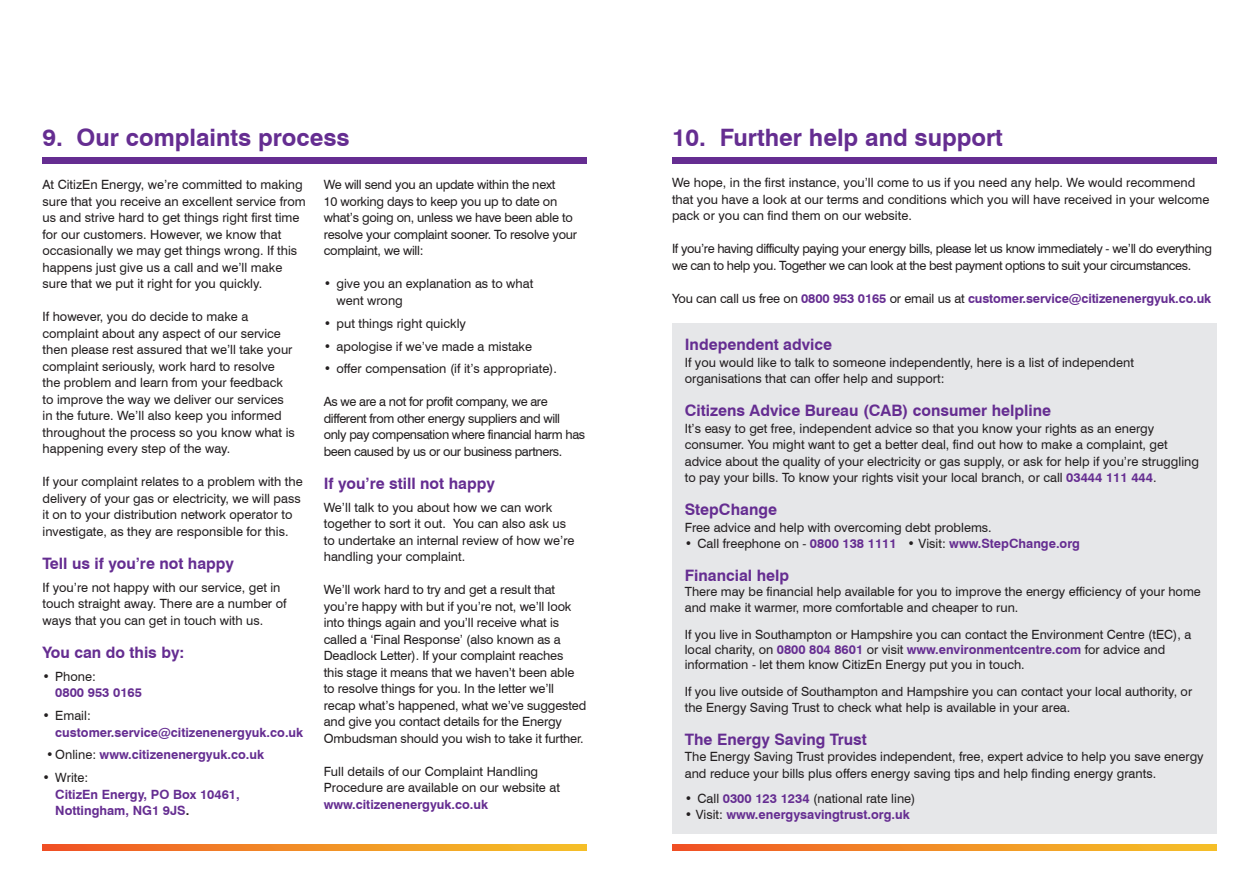
<style>
.page{position:relative;width:1259px;height:893px;background:#fff}
.page>*{position:absolute;margin:0;border:0;box-sizing:border-box;transform-origin:0 0}
.t1{font:700 24px "Swiss 721 BT";color:#652d91}
.t2{font:700 15.75px "Swiss 721 BT";color:#652d91}
.t3{font:12.75px/16.5px "Swiss 721 BT";color:#231f20}
.t4{font:12.75px/16.5px "Swiss 721 BT";letter-spacing:-.03em;color:#231f20}
.t5{font:700 12.75px/16.5px "Swiss 721 BT";color:#652d91}
.t6{font:12.75px/16.5px "Swiss 721 BT";letter-spacing:-.02em;color:#231f20}
.s1{font-weight:400;color:#231f20}
.s2{color:#231f20}
.s3{font-weight:700;color:#652d91}
</style>
<div class="page">
<div style="left:672px;top:323px;width:544px;height:510px;background:#e6e7e9"></div>
<div style="left:43px;top:157px;width:544px;height:7px;background:#652d91"></div>
<div style="left:672px;top:157px;width:544px;height:7px;background:#652d91"></div>
<svg style="left:43px;top:844px;width:544px;height:6px;background:#f28d26"></svg>
<svg style="left:672px;top:844px;width:544px;height:6px;background:#f28d26"></svg>
<h1 class="t1" style="left:43px;top:123px;width:309px">9. Our complaints process</h1>
<p class="t3" style="left:43px;top:176px;width:265px">At CitizEn Energy, we’re committed to making sure that you receive an excellent service from us and strive hard to get things right first time for our customers. However, we know that occasionally we may get things wrong. If this happens just give us a call and we’ll make sure that we put it right for you quickly.</p>
<p class="t3" style="left:43px;top:308px;width:254px">If however, you do decide to make a complaint about any aspect of our service then please rest assured that we’ll take your complaint seriously, work hard to resolve the problem and learn from your feedback to improve the way we deliver our services in the future. We’ll also keep you informed throughout the process so you know what is happening every step of the way.</p>
<p class="t3" style="left:43px;top:473px;width:262px">If your complaint relates to a problem with the delivery of your gas or electricity, we will pass it on to your distribution network operator to investigate, as they are responsible for this.</p>
<p class="t2" style="left:43px;top:554px;width:193px">Tell us if you’re not happy</p>
<p class="t3" style="left:43px;top:579px;width:245px">If you’re not happy with our service, get in touch straight away. There are a number of ways that you can get in touch with us.</p>
<p class="t2" style="left:43px;top:643px;width:143px">You can do this by:</p>
<p class="t3" style="left:43px;top:668px;width:55px">• Phone:</p>
<p class="t5" style="left:55px;top:684px;width:88px">0800 953 0165</p>
<p class="t3" style="left:43px;top:707px;width:50px">• Email:</p>
<p class="t5" style="left:55px;top:724px;width:249px">customer.service@citizenenergyuk.co.uk</p>
<p class="t5" style="left:46px;top:746px;width:219px"><span class="s1">•Online:</span> www.citizenenergyuk.co.uk</p>
<p class="t3" style="left:43px;top:769px;width:47px">• Write:</p>
<p class="t5" style="left:55px;top:786px;width:186px">CitizEn Energy, PO Box 10461,<br>Nottingham, NG1 9JS<span class="s2">.</span></p>
<p class="t6" style="left:324px;top:176px;width:255px">We will send you an update within the next<br>10 working days to keep you up to date on what’s going on, unless we have been able to resolve your complaint sooner. To resolve your complaint, we will:</p>
<p class="t3" style="left:336px;top:275px;width:198px;text-indent:-13px">• give you an explanation as to what went wrong</p>
<p class="t3" style="left:324px;top:315px;width:144px">• put things right quickly</p>
<p class="t3" style="left:324px;top:338px;width:210px">• apologise if we’ve made a mistake</p>
<p class="t3" style="left:324px;top:361px;width:235px">• offer compensation (if it’s appropriate).</p>
<p class="t4" style="left:324px;top:394px;width:263px">As we are a not for profit company, we are different from other energy suppliers and will only pay compensation where financial harm has been caused by us or our business partners.</p>
<p class="t2" style="left:324px;top:474px;width:173px">If you’re still not happy</p>
<p class="t3" style="left:324px;top:499px;width:252px">We’ll talk to you about how we can work together to sort it out. You can also ask us to undertake an internal review of how we’re handling your complaint.</p>
<p class="t3" style="left:324px;top:581px;width:264px">We’ll work hard to try and get a result that you’re happy with but if you’re not, we’ll look into things again and you’ll receive what is called a ‘Final Response’ (also known as a Deadlock Letter). If your complaint reaches<br>this stage it means that we haven’t been able to resolve things for you. In the letter we’ll recap what’s happened, what we’ve suggested and give you contact details for the Energy Ombudsman should you wish to take it further.</p>
<p class="t3" style="left:324px;top:763px;width:238px">Full details of our Complaint Handling<br>Procedure are available on our website at</p>
<p class="t5" style="left:324px;top:796px;width:166px">www.citizenenergyuk.co.uk</p>
<h1 class="t1" style="left:672px;top:123px;width:332px">10. Further help and support</h1>
<p class="t3" style="left:672px;top:174px;width:539px">We hope, in the first instance, you’ll come to us if you need any help. We would recommend that you have a look at our terms and conditions which you will have received in your welcome pack or you can find them on our website.</p>
<p class="t4" style="left:672px;top:240px;width:541px">If you’re having difficulty paying your energy bills, please let us know immediately - we’ll do everything we can to help you. Together we can look at the best payment options to suit your circumstances.</p>
<p class="t5" style="left:672px;top:290px;width:541px"><span class="s1">You can call us free on</span> 0800 953 0165 <span class="s1">or email us at</span> customer.service@citizenenergyuk.co.uk</p>
<p class="t2" style="left:685px;top:335px;width:149px">Independent advice</p>
<p class="t3" style="left:685px;top:354px;width:451px">If you would like to talk to someone independently, here is a list of independent organisations that can offer help and support:</p>
<p class="t2" style="left:685px;top:401px;width:368px">Citizens Advice Bureau (CAB) consumer helpline</p>
<p class="t3" style="left:685px;top:420px;width:516px">It’s easy to get free, independent advice so that you know your rights as an energy consumer. You might want to get a better deal, find out how to make a complaint, get advice about the quality of your electricity or gas supply, or ask for help if you’re struggling to pay your bills. To know your rights visit your local branch, or call <span class="s3">03444 111 444</span>.</p>
<p class="t2" style="left:685px;top:500px;width:94px">StepChange</p>
<p class="t3" style="left:685px;top:519px;width:308px">Free advice and help with overcoming debt problems.</p>
<p class="t5" style="left:685px;top:535px;width:397px"><span class="s1">• Call freephone on -</span> 0800 138 1111 <span class="s1">• Visit:</span> www.StepChange.org</p>
<p class="t2" style="left:685px;top:566px;width:106px">Financial help</p>
<p class="t3" style="left:685px;top:584px;width:517px;line-height:15.3px">There may be financial help available for you to improve the energy efficiency of your home and make it warmer, more comfortable and cheaper to run.</p>
<p class="t3" style="left:685px;top:626px;width:508px;line-height:15.3px">If you live in Southampton or Hampshire you can contact the Environment Centre (tEC), a local charity, on <span class="s3">0800 804 8601</span> or visit <span class="s3">www.environmentcentre.com</span> for advice and information - let them know CitizEn Energy put you in touch.</p>
<p class="t3" style="left:685px;top:684px;width:509px;line-height:15.3px">If you live outside of Southampton and Hampshire you can contact your local authority, or the Energy Saving Trust to check what help is available in your area.</p>
<p class="t2" style="left:685px;top:729px;width:184px">The Energy Saving Trust</p>
<p class="t3" style="left:685px;top:748px;width:520px">The Energy Saving Trust provides independent, free, expert advice to help you save energy and reduce your bills plus offers energy saving tips and help finding energy grants.</p>
<p class="t3" style="left:685px;top:790px;width:232px">• Call <span class="s3">0300 123 1234</span> (national rate line)</p>
<p class="t5" style="left:685px;top:806px;width:227px"><span class="s1">• Visit:</span> www.energysavingtrust.org.uk</p>
</div>
